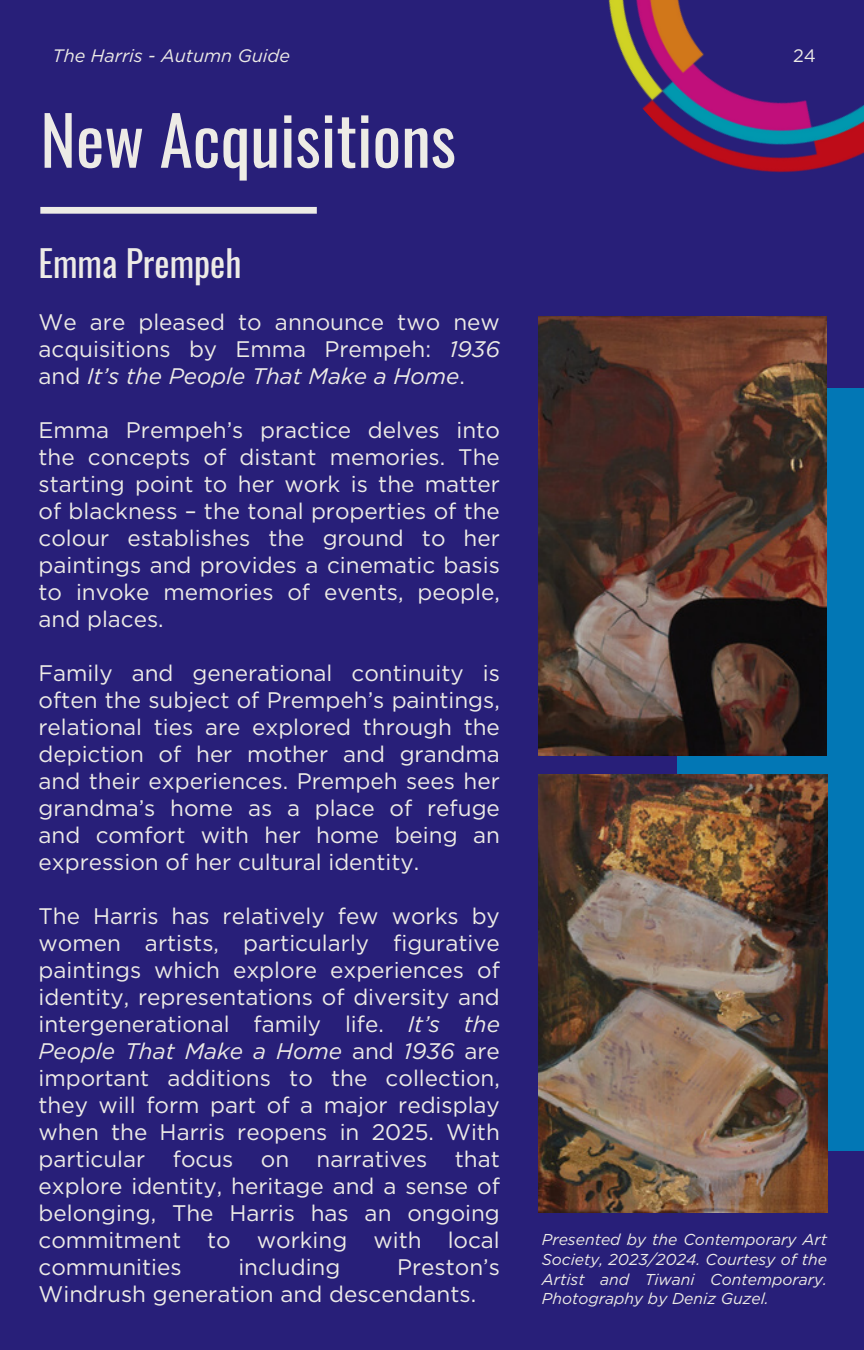
<style>
.page{position:relative;width:864px;height:1350px;background:#281f79}
.page>*{position:absolute;margin:0;border:0;box-sizing:border-box;transform-origin:0 0}
.t1{font:67.5px "Oswald";color:#edebe6}
.t2{font:36px "Oswald";color:#edebe6}
.t3{font:22.5px/27px "Gotham";color:#edebe6;text-align:justify}
.t4{font:italic 18px "Gotham";color:#edebe6}
.t5{font:18px "Gotham";color:#edebe6}
.t6{font:italic 15.75px/19.8px "Gotham";color:#edebe6;text-align:justify}
.s1{font-style:italic}
</style>
<div class="page">
<div style="left:40px;top:207px;width:277px;height:7px;background:#edebe6"></div>
<img style="left:608px;top:0;width:256px;height:173px">
<div style="left:677px;top:389px;width:187px;height:762px;background:#0277b5"></div>
<img style="left:538px;top:774px;width:289px;height:439px">
<img style="left:538px;top:317px;width:289px;height:439px">
<h1 class="t4" style="left:53px;top:45px;width:239px">The Harris - Autumn Guide</h1>
<p class="t1" style="left:40px;top:87px;width:417px">New Acquisitions</p>
<h2 class="t2" style="left:39px;top:235px;width:204px">Emma Prempeh</h2>
<h3 class="t3" style="left:39px;top:308px;width:463px">We are pleased to announce two new acquisitions by Emma Prempeh: <span class="s1">1936 </span>and <span class="s1">It’s the People That Make a Home</span>.</h3>
<h3 class="t3" style="left:39px;top:416px;width:463px">Emma Prempeh’s practice delves into the concepts of distant memories. The starting point to her work is the matter of blackness – the tonal properties of the colour establishes the ground to her paintings and provides a cinematic basis to invoke memories of events, people, and places.</h3>
<h3 class="t3" style="left:39px;top:659px;width:463px">Family and generational continuity is often the subject of Prempeh’s paintings, relational ties are explored through the depiction of her mother and grandma and their experiences. Prempeh sees her grandma’s home as a place of refuge and comfort with her home being an expression of her cultural identity.</h3>
<h3 class="t3" style="left:39px;top:902px;width:463px">The Harris has relatively few works by women artists, particularly figurative paintings which explore experiences of identity, representations of diversity and intergenerational family life. <span class="s1">It’s the People That Make a Home</span> and <span class="s1">1936</span> are important additions to the collection, they will form part of a major redisplay when the Harris reopens in 2025. With particular focus on narratives that explore identity, heritage and a sense of belonging, The Harris has an ongoing commitment to working with local communities</h3>
<h3 class="t3" style="left:238px;top:1253px;width:104px">including</h3>
<h3 class="t3" style="left:39px;top:1253px;width:463px;text-indent:359px">Preston’s<br>Windrush generation and descendants.</h3>
<p class="t5" style="left:793px;top:45px;width:24px">24</p>
<p class="t6" style="left:542px;top:1230px;width:287px">Presented by the Contemporary Art Society, 2023/2024. Courtesy of the Artist and Tiwani Contemporary.<br>Photography by Deniz Guzel.</p>
</div>
